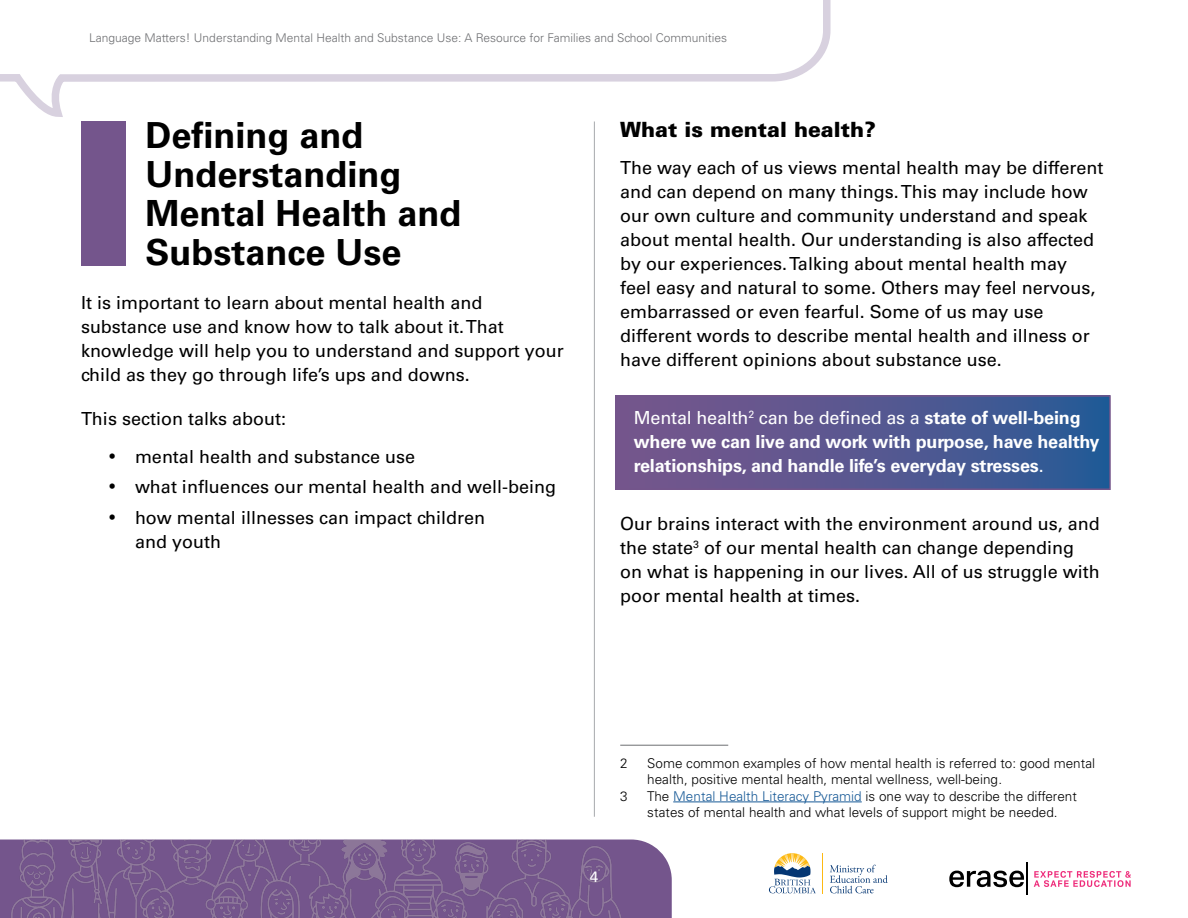
<style>
.page{position:relative;width:1188px;height:918px;background:#fff}
.page>*{position:absolute;margin:0;border:0;box-sizing:border-box;transform-origin:0 0}
.t1{font:700 36px/39px "Univers LT Std";color:#000}
.t2{font:900 21px "Univers LT Std";color:#000}
.t3{font:18px/24px "Univers LT Std";color:#000}
.t4{font:700 18px/24px "Univers LT Std";letter-spacing:-.01em;color:#fff}
.t5{font:18px "Univers LT Std";letter-spacing:-.01em;color:#fff}
.t6{font:15px "Univers LT Std";color:#fff}
.Footnote{font:300 13.5px/16.2px "Univers LT Std";color:#000}
.t7{font:300 12px "Univers LT Std";color:#6d6e71}
.s1{font-weight:700}
.s2{font-weight:400}
.s3{color:#185a97}
</style>
<div class="page">
<svg style="left:657px;top:849px;width:15px;height:69px"></svg>
<img style="left:0;top:840px;width:657px;height:78px">
<svg style="left:0;top:0;width:831px;height:117px"></svg>
<svg style="left:1034px;top:871px;width:97px;height:16px"></svg>
<svg style="left:949px;top:871px;width:75px;height:16px"></svg>
<hr style="left:1026px;top:862px;width:1px;height:32px;background:#000">
<svg style="left:830px;top:865px;width:58px;height:28px"></svg>
<svg style="left:769px;top:853px;width:47px;height:40px"></svg>
<hr style="left:823px;top:853px;width:1px;height:40px;background:#fdb913">
<hr style="left:594px;top:122px;width:1px;height:695px;background:#a7a9ac">
<div style="left:616px;top:396px;width:494px;height:93px;background:linear-gradient(to right,#7d558b,#2a5a96)"></div>
<div style="left:615px;top:395px;width:496px;height:95px;border:2px solid #74558b"></div>
<hr style="left:620px;top:745px;width:108px;height:1px;background:#6d6e71">
<hr style="left:673px;top:802px;width:189px;height:1px;background:#185a97">
<div style="left:81px;top:122px;width:44px;height:144px;background:#74558c"></div>
<p class="t7" style="left:89px;top:31px;width:640px">Language Matters! Understanding Mental Health and Substance Use: A Resource for Families and School Communities</p>
<h1 class="t1" style="left:146px;top:116px;width:318px">Defining and<br>Understanding<br>Mental Health and<br>Substance Use</h1>
<p class="t3" style="left:81px;top:291px;width:484px">It is important to learn about mental health and substance use and know how to talk about it. That knowledge will help you to understand and support your child as they go through life’s ups and downs.</p>
<p class="t3" style="left:81px;top:407px;width:207px">This section talks about:</p>
<p class="t3" style="left:108px;top:444px;width:309px">• mental health and substance use</p>
<p class="t3" style="left:108px;top:475px;width:450px">• what influences our mental health and well-being</p>
<p class="t3" style="left:135px;top:506px;width:352px;text-indent:-27px">• how mental illnesses can impact children and youth</p>
<h2 class="t2" style="left:620px;top:116px;width:257px">What is mental health?</h2>
<p class="t3" style="left:620px;top:156px;width:485px">The way each of us views mental health may be different and can depend on many things. This may include how our own culture and community understand and speak about mental health. Our understanding is also affected by our experiences. Talking about mental health may<br>feel easy and natural to some. Others may feel nervous, embarrassed or even fearful. Some of us may use different words to describe mental health and illness or have different opinions about substance use.</p>
<p class="t5" style="left:634px;top:407px;width:448px">Mental health<sup>2</sup> can be defined as a <span class="s1">state of well-being</span></p>
<p class="t4" style="left:634px;top:430px;width:467px">where we can live and work with purpose, have healthy relationships, and handle life’s everyday stresses<span class="s2">.</span></p>
<p class="t3" style="left:620px;top:511px;width:481px">Our brains interact with the environment around us, and the state<sup>3</sup> of our mental health can change depending</p>
<p class="t3" style="left:620px;top:559px;width:481px">on what is happening in our lives. All of us struggle with poor mental health at times.</p>
<p class="t6" style="left:590px;top:868px;width:10px">4</p>
<p class="Footnote" style="left:620px;top:755px;width:9px">2</p>
<p class="Footnote" style="left:647px;top:755px;width:449px">Some common examples of how mental health is referred to: good mental health, positive mental health, mental wellness, well-being.</p>
<p class="Footnote" style="left:620px;top:788px;width:9px">3</p>
<p class="Footnote" style="left:647px;top:788px;width:431px">The <span class="s3">Mental Health Literacy Pyramid</span> is one way to describe the different</p>
<p class="Footnote" style="left:647px;top:804px;width:412px">states of mental health and what levels of support might be needed.</p>
</div>
